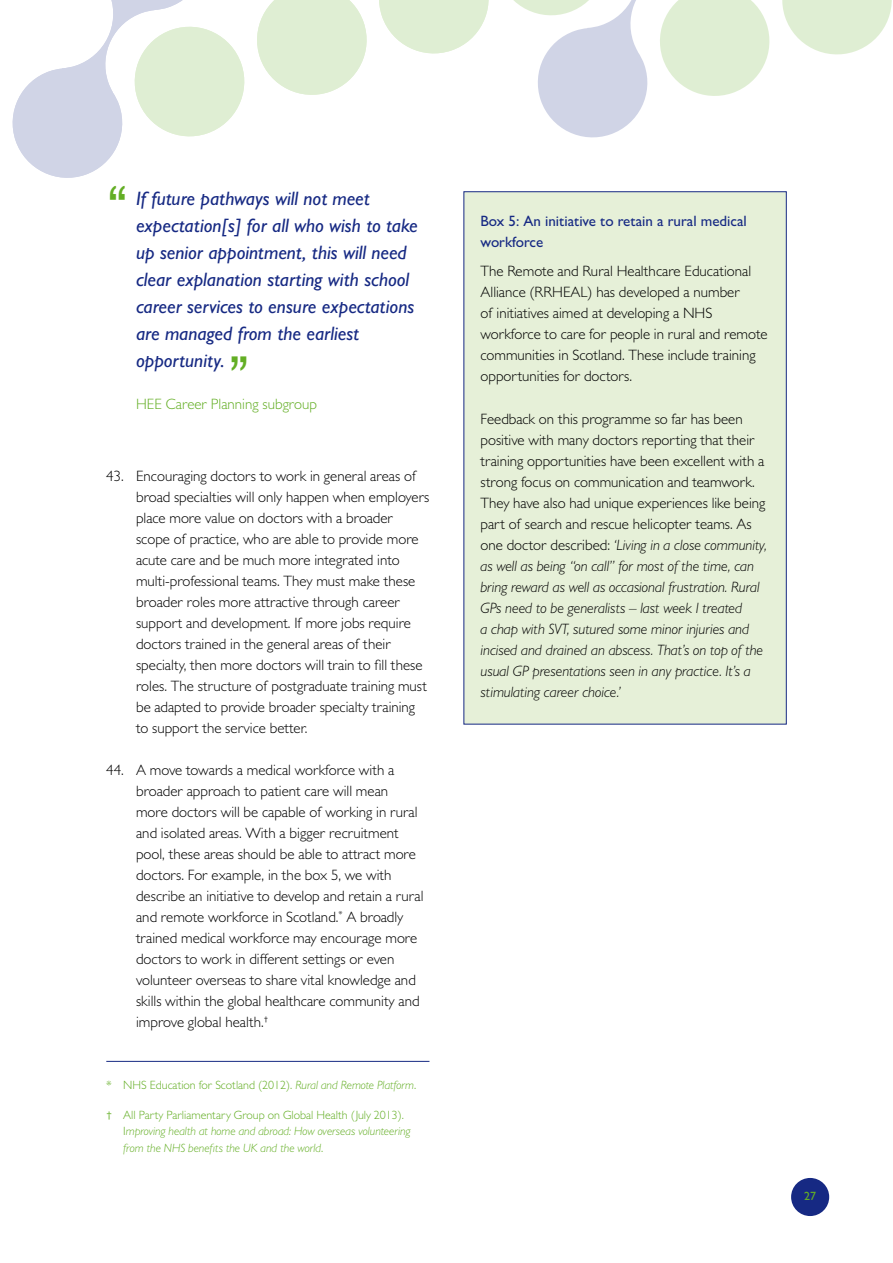
<style>
.page{position:relative;width:893px;height:1263px;background:#fff}
.page>*{position:absolute;margin:0;border:0;box-sizing:border-box;transform-origin:0 0}
.t1{font:45.9px "Geneva";color:#63ae24}
.t2{font:italic 500 19.5px/27px "Gill Sans MT Std";color:#162983}
.t3{font:300 15px/21px "Gill Sans MT Std";color:#000}
.t4{font:italic 300 15px/21px "Gill Sans MT Std";color:#000}
.t5{font:500 15px/21px "Gill Sans MT Std";color:#162983}
.t6{font:300 15px "Gill Sans MT Std";color:#63ae24}
.t7{font:italic 300 12px/16.5px "Gill Sans MT Std";color:#63ae24}
.t8{font:300 12px "Gill Sans MT Std";color:#63ae24}
.t9{font:500 12px "Gill Sans MT Std";color:#63ae24}
.s1{font-style:italic}
.s2{font-family:"Bliss 2";font-style:normal}
.s3{font-style:normal}
</style>
<div class="page">
<div style="left:791px;top:1178px;width:38px;height:38px;background:#162983;border-radius:50%"></div>
<svg style="left:12px;top:0;width:880px;height:178px"></svg>
<div style="left:463px;top:191px;width:324px;height:533px;background:#e6f0d8;border:1px solid #162983"></div>
<hr style="left:106px;top:1061px;width:323px;height:1px;background:#162983">
<h1 class="t1" style="left:106px;top:166px;width:24px">“</h1>
<h2 class="t2" style="left:136px;top:184px;width:283px">If future pathways will not meet expectation[s] for all who wish to take up senior appointment, this will need clear explanation starting with school career services to ensure expectations are managed from the earliest opportunity.</h2>
<p class="t6" style="left:136px;top:395px;width:182px">HEE Career Planning subgroup</p>
<h1 class="t1" style="left:228px;top:337px;width:24px">”</h1>
<p class="t3" style="left:136px;top:465px;width:295px;text-indent:-30px">43. Encouraging doctors to work in general areas of broad specialties will only happen when employers place more value on doctors with a broader scope of practice, who are able to provide more acute care and be much more integrated into multi-professional teams. They must make these broader roles more attractive through career support and development. If more jobs require doctors trained in the general areas of their specialty, then more doctors will train to fill these roles. The structure of postgraduate training must be adapted to provide broader specialty training to support the service better.</p>
<p class="t3" style="left:136px;top:759px;width:289px;text-indent:-30px">44. A move towards a medical workforce with a broader approach to patient care will mean more doctors will be capable of working in rural and isolated areas. With a bigger recruitment pool, these areas should be able to attract more doctors. For example, in the box 5, we with describe an initiative to develop and retain a rural and remote workforce in Scotland.<sup>*</sup> A broadly trained medical workforce may encourage more doctors to work in different settings or even volunteer overseas to share vital knowledge and skills within the global healthcare community and improve global health.<sup>†</sup></p>
<p class="t8" style="left:106px;top:1078px;width:311px">* NHS Education for Scotland (2012). <span class="s1">Rural and Remote Platform</span>.</p>
<p class="t7" style="left:123px;top:1106px;width:289px;text-indent:-17px"><span class="s2">†</span> <span class="s3">All Party Parliamentary Group on Global Health (July 2013).<br>I</span>mproving health at home and abroad: How overseas volunteering from the NHS benefits the UK and the world<span class="s3">.</span></p>
<p class="t5" style="left:480px;top:210px;width:268px">Box 5: An initiative to retain a rural medical workforce</p>
<p class="t3" style="left:480px;top:261px;width:289px">The Remote and Rural Healthcare Educational Alliance (RRHEAL) has developed a number<br>of initiatives aimed at developing a NHS workforce to care for people in rural and remote communities in Scotland. These include training opportunities for doctors.</p>
<p class="t4" style="left:480px;top:408px;width:288px"><span class="s3">Feedback on this programme so far has been positive with many doctors reporting that their training opportunities have been excellent with a strong focus on communication and teamwork.<br>They have also had unique experiences like being part of search and rescue helicopter teams. As one doctor described:</span> ‘Living in a close community, as well as being “on call” for most of the time, can bring reward as well as occasional frustration. Rural GPs need to be generalists – last week I treated<br>a chap with SVT, sutured some minor injuries and incised and drained an abscess. That’s on top of the usual GP presentations seen in any practice. It’s a stimulating career choice.’</p>
<p class="t9" style="left:804px;top:1189px;width:13px">27</p>
</div>
